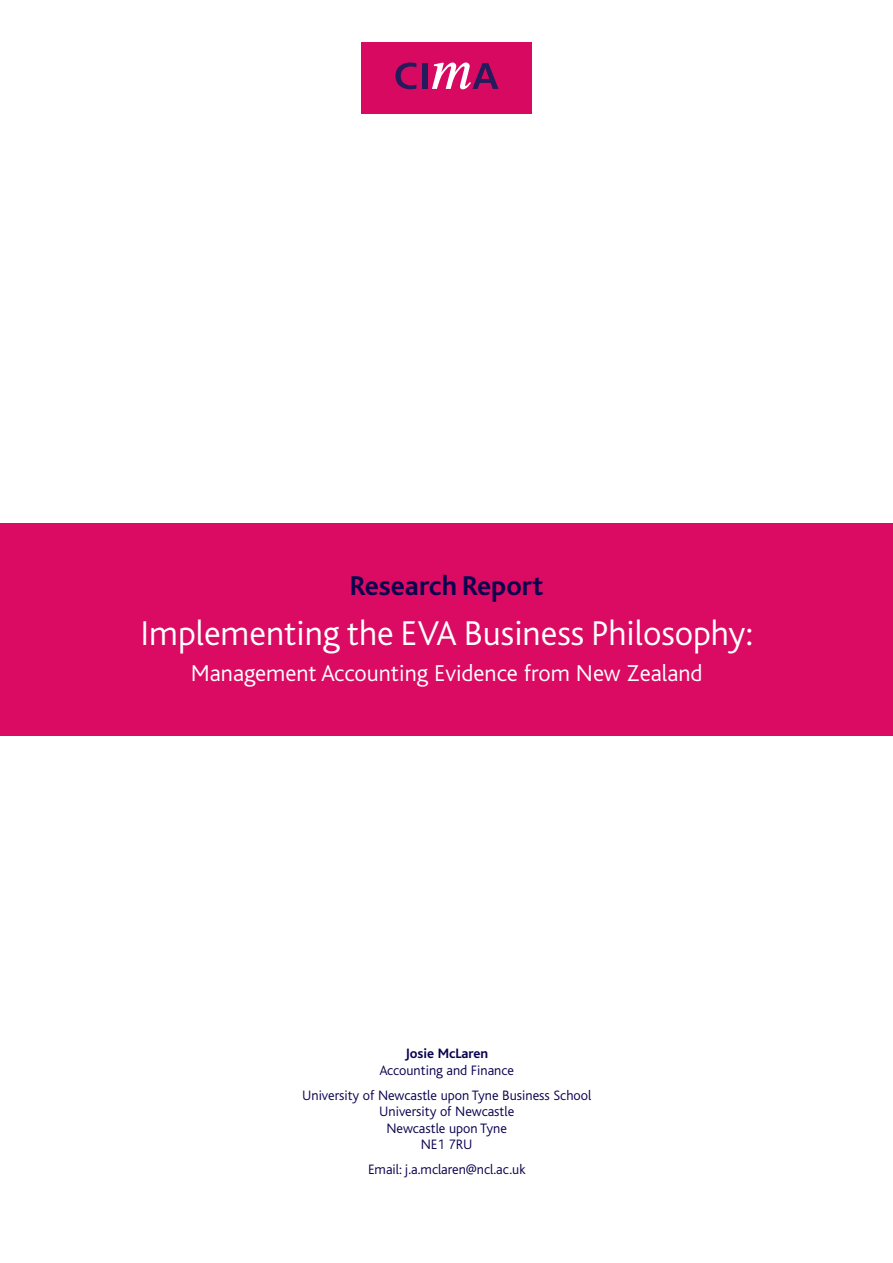
<style>
.page{position:relative;width:893px;height:1263px;background:#fff}
.page>*{position:absolute;margin:0;border:0;box-sizing:border-box;transform-origin:0 0}
.t1{font:300 36px "Bliss";color:#fff}
.t2{font:700 28.5px "Bliss";color:#0a024e}
.t3{font:300 24px "Bliss";color:#fff}
.t4{font:300 14.25px/16.5px "Bliss";color:#0a024e;text-align:center}
.t5{font:700 14.25px "Bliss";color:#0a024e}
</style>
<div class="page">
<div style="left:0;top:523px;width:892px;height:213px;background:#db0a62"></div>
<div style="left:361px;top:42px;width:170px;height:71px;background:#d80961"></div>
<div style="left:422px;top:63px;width:5px;height:26px;background:#231b5c"></div>
<svg style="left:432px;top:62px;width:66px;height:27px"></svg>
<svg style="left:395px;top:63px;width:21px;height:26px"></svg>
<h2 class="t2" style="left:350px;top:575px;width:195px">Research Report</h2>
<h1 class="t1" style="left:140px;top:620px;width:614px">Implementing the EVA Business Philosophy:</h1>
<h3 class="t3" style="left:191px;top:664px;width:513px">Management Accounting Evidence from New Zealand</h3>
<p class="t5" style="left:405px;top:1048px;width:85px">Josie McLaren</p>
<p class="t4" style="left:302px;top:1059px;width:291px;line-height:24.8px">Accounting and Finance<br>University of Newcastle upon Tyne Business School</p>
<p class="t4" style="left:379px;top:1105px;width:136px">University of Newcastle<br>Newcastle upon Tyne<br>NE1 7RU</p>
<p class="t4" style="left:368px;top:1162px;width:159px">Email: j.a.mclaren@ncl.ac.uk</p>
</div>
